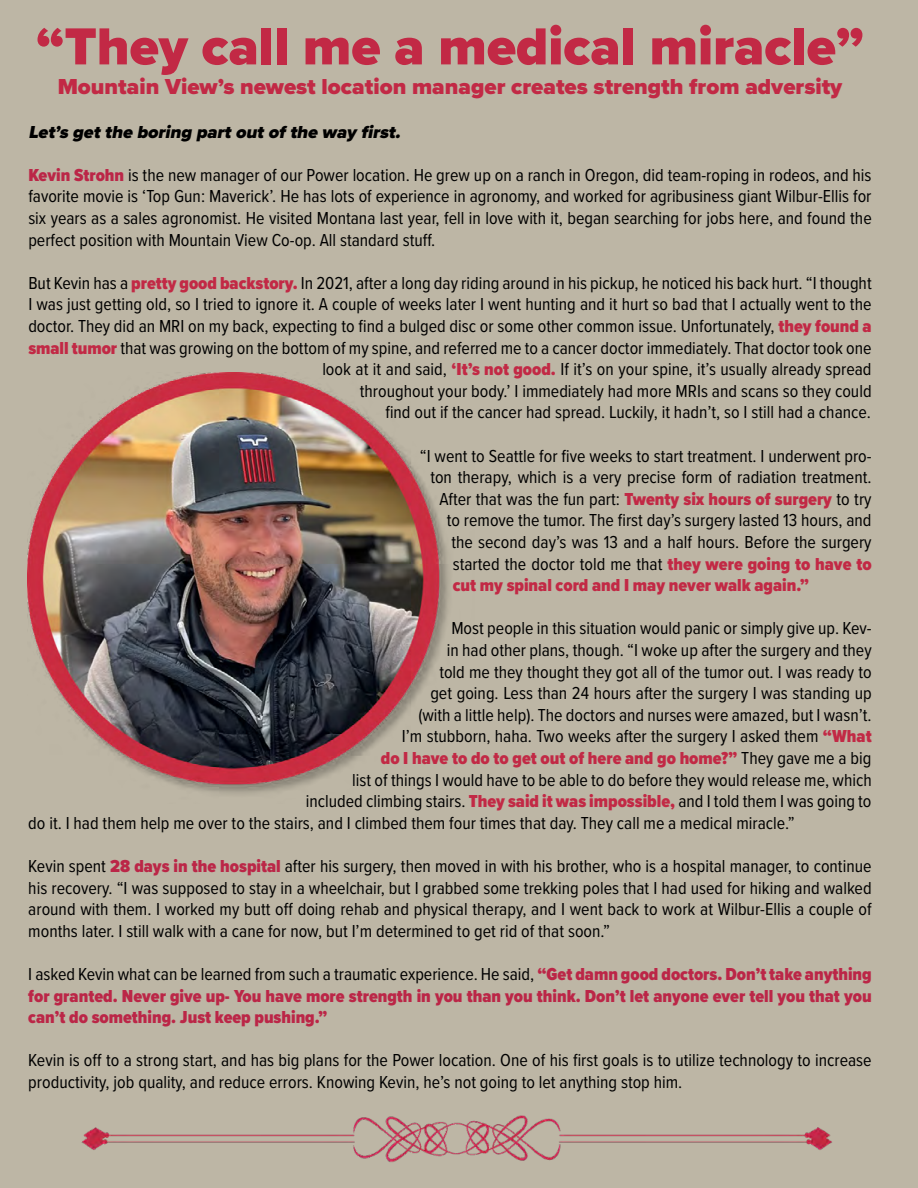
<style>
.page{position:relative;width:918px;height:1188px;background:#bdb6a5}
.page>*{position:absolute;margin:0;border:0;box-sizing:border-box;transform-origin:0 0}
.t1{font:900 54px "Proxima Nova";color:#c22945}
.t2{font:900 22.5px "Proxima Nova";color:#c22945}
.t3{font:18px/21.6px "Proxima Nova Cond";color:#000;text-align:justify}
.t4{font:900 18px/21.6px "Proxima Nova Cond";color:#bb2647;text-align:justify}
.t5{font:900 18px "Proxima Nova Cond";color:#c22945}
.t6{font:italic 900 18px "Proxima Nova";color:#000}
.s1{font-weight:900;color:#bb2647}
.s2{font-weight:900;color:#c22945}
.s3{font-weight:400;color:#000}
</style>
<div class="page">
<img style="left:27px;top:372px;width:422px;height:422px">
<img style="left:81px;top:1115px;width:751px;height:47px">
<h1 class="t1" style="left:36px;top:6px;width:829px">“They call me a medical miracle”</h1>
<p class="t2" style="left:58px;top:70px;width:786px">Mountain View’s newest location manager creates strength from adversity</p>
<p class="t6" style="left:28px;top:118px;width:378px">Let’s getthe boring partoutofthe way first.</p>
<p class="t3" style="left:28px;top:163px;width:845px"><span class="s1">Kevin Strohn</span> is the new manager of our Power location. He grew up on a ranch in Oregon, did team-roping in rodeos, and his favorite movie is ‘Top Gun: Maverick’. He has lots of experience in agronomy, and worked for agribusiness giant Wilbur-Ellis for six years as a sales agronomist. He visited Montana last year, fell in love with it, began searching for jobs here, and found the perfect position with Mountain View Co-op. All standard stuff.</p>
<p class="t3" style="left:28px;top:271px;width:845px;text-align:right">But Kevin has a <span class="s2">pretty good backstory.</span> In 2021, after a long day riding around in his pickup, he noticed his back hurt. “I thought I was just getting old, so I tried to ignore it. A couple of weeks later I went hunting and it hurt so bad that I actually went to the doctor. They did an MRI on my back, expecting to find a bulged disc or some other common issue. Unfortunately, <span class="s2">they found a small tumor</span> that was growing on the bottom of my spine, and referred me to a cancer doctor immediately. That doctor took one look at it and said, <span class="s2">‘It’s not good.</span> If it’s on your spine, it’s usually already spread<br>throughout your body.’ I immediately had more MRIs and scans so they could<br>find out if the cancer had spread. Luckily, it hadn’t, so I still had a chance.</p>
<p class="t3" style="left:420px;top:444px;width:453px">“I went to Seattle for five weeks to start treatment. I underwent pro-</p>
<p class="t3" style="left:430px;top:466px;width:443px">ton therapy, which is a very precise form of radiation treatment.</p>
<p class="t3" style="left:439px;top:487px;width:434px">After that was the fun part: <span class="s2">Twenty six hours of surgery</span> to try</p>
<p class="t3" style="left:447px;top:509px;width:426px">to remove the tumor. The first day’s surgery lasted 13 hours, and</p>
<p class="t3" style="left:451px;top:530px;width:422px">the second day’s was 13 and a half hours. Before the surgery</p>
<p class="t3" style="left:453px;top:552px;width:420px">started the doctor told me that <span class="s2">they were going to have to</span></p>
<p class="t5" style="left:453px;top:572px;width:358px">cut my spinal cord and I may never walk again.”</p>
<p class="t3" style="left:451px;top:617px;width:422px">Most people in this situation would panic or simply give up. Kev-</p>
<p class="t3" style="left:447px;top:638px;width:426px">in had other plans, though. “I woke up after the surgery and they</p>
<p class="t3" style="left:439px;top:660px;width:434px">told me they thought they got all of the tumor out. I was ready to</p>
<p class="t3" style="left:430px;top:682px;width:443px">get going. Less than 24 hours after the surgery I was standing up</p>
<p class="t3" style="left:418px;top:703px;width:455px">(with a little help). The doctors and nurses were amazed, but I wasn’t.</p>
<p class="t3" style="left:402px;top:725px;width:471px">I’m stubborn, haha. Two weeks after the surgery I asked them <span class="s2">“What</span></p>
<p class="t5" style="left:381px;top:745px;width:492px">do I have to do to get out of here and go home?” <span class="s3">They gave me a big</span></p>
<p class="t3" style="left:352px;top:768px;width:521px">list of things I would have to be able to do before they would release me, which</p>
<p class="t3" style="left:306px;top:790px;width:567px">included climbing stairs. <span class="s2">They said it was impossible,</span> and I told them I was going to</p>
<p class="t3" style="left:28px;top:811px;width:768px">do it. I had them help me over to the stairs, and I climbed them four times that day. They call me a medical miracle.”</p>
<p class="t3" style="left:28px;top:854px;width:845px">Kevin spent <span class="s1">28 days in the hospital</span> after his surgery, then moved in with his brother, who is a hospital manager, to continue his recovery. “I was supposed to stay in a wheelchair, but I grabbed some trekking poles that I had used for hiking and walked around with them. I worked my butt off doing rehab and physical therapy, and I went back to work at Wilbur-Ellis a couple of months later. I still walk with a cane for now, but I’m determined to get rid of that soon.”</p>
<p class="t4" style="left:28px;top:963px;width:845px"><span class="s3">I asked Kevin what can be learned from such a traumatic experience. He said,</span> “Get damn good doctors. Don’t take anything for granted. Never give up- You have more strength in you than you think. Don’t let anyone ever tell you that you can’t do something. Just keep pushing.”</p>
<p class="t3" style="left:28px;top:1049px;width:845px">Kevin is off to a strong start, and has big plans for the Power location. One of his first goals is to utilize technology to increase productivity, job quality, and reduce errors. Knowing Kevin, he’s not going to let anything stop him.</p>
</div>
